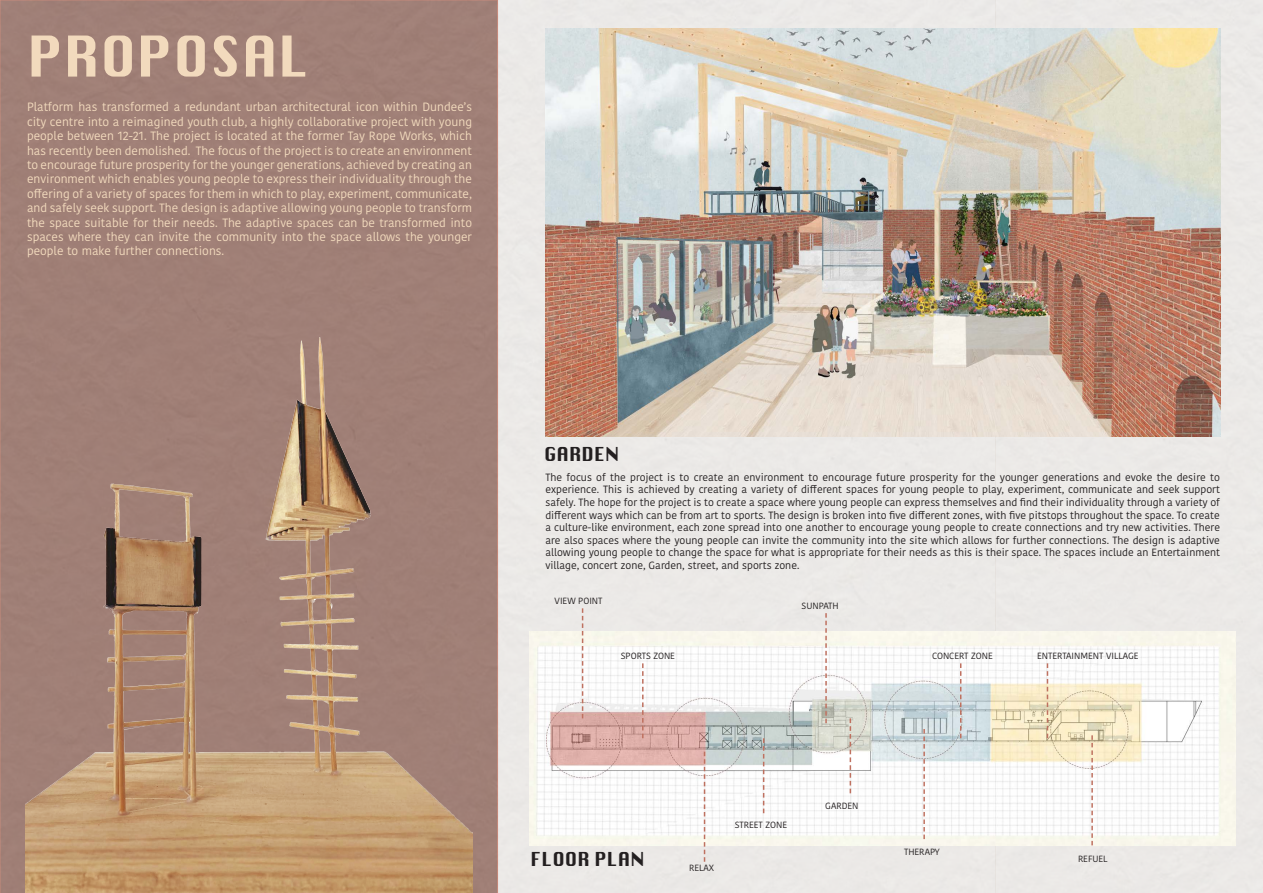
<style>
.page{position:relative;width:1263px;height:893px;background:#fff}
.page>*{position:absolute;margin:0;border:0;box-sizing:border-box;transform-origin:0 0}
.t1{font:54.75px "Krungthep";color:#f2dabd}
.t2{font:18.75px "Krungthep";color:#231f20}
.t3{font:12px/14.4px "Kohinoor Devanagari";color:#f2dabd;text-align:justify}
.t4{font:10.5px/12.6px "Kohinoor Devanagari";color:#231f20;text-align:justify}
.t5{font:9px "Kohinoor Devanagari";color:#231f20}
</style>
<div class="page">
<div style="left:498px;top:0;width:765px;height:893px;background:#ebe9e7"></div>
<div style="left:0;top:0;width:498px;height:893px;background:#a07f77"></div>
<img style="left:26px;top:298px;width:446px;height:595px">
<img style="left:545px;top:28px;width:675px;height:408px">
<img style="left:529px;top:631px;width:707px;height:214px">
<svg style="left:582px;top:608px;width:1px;height:110px"></svg>
<svg style="left:704px;top:752px;width:1px;height:110px"></svg>
<svg style="left:825px;top:613px;width:2px;height:110px"></svg>
<svg style="left:923px;top:729px;width:2px;height:110px"></svg>
<svg style="left:1091px;top:735px;width:2px;height:110px"></svg>
<svg style="left:642px;top:663px;width:1px;height:75px"></svg>
<svg style="left:763px;top:738px;width:1px;height:75px"></svg>
<svg style="left:850px;top:718px;width:1px;height:75px"></svg>
<svg style="left:960px;top:663px;width:1px;height:75px"></svg>
<svg style="left:1047px;top:663px;width:1px;height:75px"></svg>
<p class="t1" style="left:27px;top:26px;width:284px">PROPOSAL</p>
<p class="t3" style="left:27px;top:100px;width:447px">Platform has transformed a redundant urban architectural icon within Dundee’s city centre into a reimagined youth club, a highly collaborative project with young people between 12-21. The project is located at the former Tay Rope Works, which has recently been demolished. The focus of the project is to create an environment to encourage future prosperity for the younger generations, achieved by creating an environment which enables young people to express their individuality through the offering of a variety of spaces for them in which to play, experiment, communicate, and safely seek support. The design is adaptive allowing young people to transform the space suitable for their needs. The adaptive spaces can be transformed into spaces where they can invite the community into the space allows the younger people to make further connections.</p>
<p class="t2" style="left:544px;top:443px;width:76px">GARDEN</p>
<p class="t4" style="left:545px;top:471px;width:676px">The focus of the project is to create an environment to encourage future prosperity for the younger generations and evoke the desire to experience. This is achieved by creating a variety of different spaces for young people to play, experiment, communicate and seek support safely. The hope for the project is to create a space where young people can express themselves and find their individuality through a variety of different ways which can be from art to sports. The design is broken into five different zones, with five pitstops throughout the space. To create a culture-like environment, each zone spread into one another to encourage young people to create connections and try new activities. There are also spaces where the young people can invite the community into the site which allows for further connections. The design is adaptive allowing young people to change the space for what is appropriate for their needs as this is their space. The spaces include an Entertainment village, concert zone, Garden, street, and sports zone.</p>
<p class="t5" style="left:555px;top:595px;width:49px">VIEW POINT</p>
<p class="t5" style="left:621px;top:650px;width:56px">SPORTS ZONE</p>
<p class="t5" style="left:801px;top:600px;width:39px">SUNPATH</p>
<p class="t5" style="left:932px;top:650px;width:62px">CONCERT ZONE</p>
<p class="t5" style="left:1037px;top:650px;width:103px">ENTERTAINMENT VILLAGE</p>
<p class="t2" style="left:530px;top:849px;width:115px">FLOOR PLAN</p>
<p class="t5" style="left:689px;top:863px;width:27px">RELAX</p>
<p class="t5" style="left:735px;top:819px;width:54px">STREET ZONE</p>
<p class="t5" style="left:825px;top:800px;width:35px">GARDEN</p>
<p class="t5" style="left:904px;top:846px;width:37px">THERAPY</p>
<p class="t5" style="left:1078px;top:853px;width:31px">REFUEL</p>
</div>
